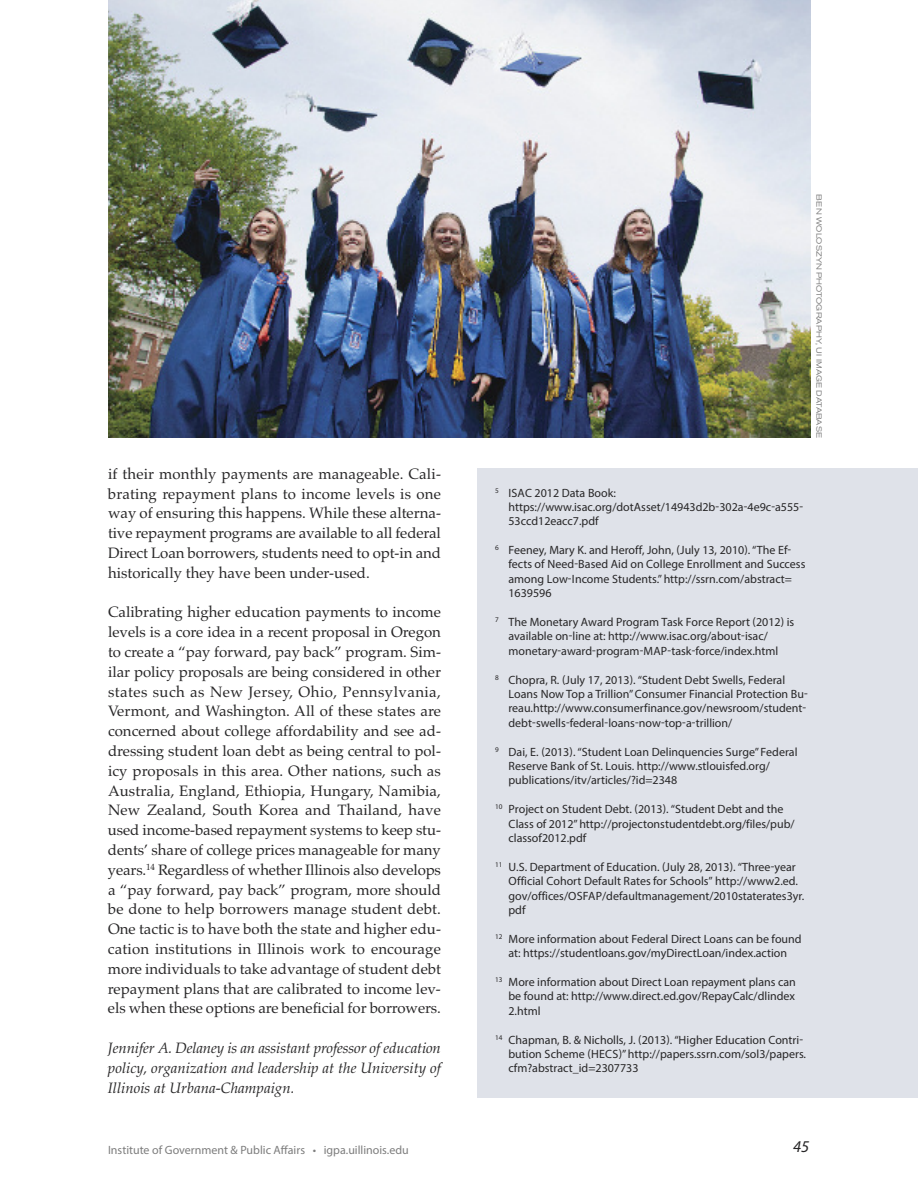
<style>
.page{position:relative;width:918px;height:1188px;background:#fff}
.page>*{position:absolute;margin:0;border:0;box-sizing:border-box;transform-origin:0 0}
.t1{font:italic 16.5px "Myriad Pro";color:#272627}
.t2{font:15px/19.8px "Palatino";letter-spacing:-.005em;color:#272627;text-align:justify}
.t3{font:italic 15px/19.8px "Palatino";color:#272627;text-align:justify}
.t4{font:12px/14.4px "Myriad Pro";color:#272627}
.t5{font:12px "Myriad Pro";color:#7d7d7d}
.t6{font:expanded 7.5px "Akzidenz Grotesk Pro";color:#7d7d7d}
</style>
<div class="page">
<img style="left:108px;top:0;width:702px;height:438px">
<div style="left:477px;top:468px;width:441px;height:630px;background:#dfe2e9"></div>
<p class="t2" style="left:108px;top:464px;width:335px">if their monthly payments are manageable. Cali&shy;brating repayment plans to income levels is one way of ensuring this happens. While these alterna&shy;tive repayment programs are available to all federal Direct Loan borrowers, students need to opt-in and historically they have been under-used.</p>
<p class="t2" style="left:108px;top:602px;width:335px">Calibrating higher education payments to income levels is a core idea in a recent proposal in Oregon to create a “pay forward, pay back” program. Sim&shy;ilar policy proposals are being considered in other states such as New Jersey, Ohio, Pennsylvania, Vermont, and Washington. All of these states are concerned about college affordability and see ad&shy;dressing student loan debt as being central to pol&shy;icy proposals in this area. Other nations, such as Australia, England, Ethiopia, Hungary, Namibia, New Zealand, South Korea and Thailand, have used income-based repayment systems to keep stu&shy;dents’ share of college prices manageable for many years.<sup>14</sup> Regardless of whether Illinois also develops a “pay forward, pay back” program, more should be done to help borrowers manage student debt.<br>One tactic is to have both the state and higher edu&shy;cation institutions in Illinois work to encourage more individuals to take advantage of student debt repayment plans that are calibrated to income lev&shy;els when these options are beneficial for borrowers.</p>
<p class="t3" style="left:108px;top:1038px;width:335px">Jennifer A. Delaney is an assistant professor of education policy, organization and leadership at the University of Illinois at Urbana-Champaign.</p>
<p class="t6" style="left:822px;top:194px;width:245px;rotate:90deg">BEN WOLOSZYN PHOTOGRAPHY, UI IMAGE DATABASE</p>
<p class="t4" style="left:508px;top:486px;width:296px;text-indent:-13px"><sup>5</sup> ISAC 2012 Data Book: https://www.isac.org/dotAsset/14943d2b-302a-4e9c-a555-<br>53ccd12eacc7.pdf</p>
<p class="t4" style="left:508px;top:544px;width:298px;text-indent:-14px"><sup>6</sup> Feeney, Mary K. and Heroff, John, (July 13, 2010). “The Ef&shy;fects of Need-Based Aid on College Enrollment and Success among Low-Income Students.”http://ssrn.com/abstract= 1639596</p>
<p class="t4" style="left:509px;top:616px;width:287px;text-indent:-14px"><sup>7</sup> The Monetary Award Program Task Force Report (2012) is available on-line at: http://www.isac.org/about-isac/ monetary-award-program-MAP-task-force/index.html</p>
<p class="t4" style="left:508px;top:673px;width:301px;text-indent:-13px"><sup>8</sup> Chopra, R. (July 17, 2013). “Student Debt Swells, Federal Loans Now Top a Trillion”Consumer Financial Protection Bu&shy;reau.http://www.consumerfinance.gov/newsroom/student&shy;debt-swells-federal-loans-now-top-a-trillion/</p>
<p class="t4" style="left:508px;top:745px;width:291px;text-indent:-13px"><sup>9</sup> Dai, E. (2013). “Student Loan Delinquencies Surge” Federal<br>Reserve Bank of St. Louis. http://www.stlouisfed.org/ publications/itv/articles/?id=2348</p>
<p class="t4" style="left:508px;top:803px;width:288px;text-indent:-13px"><sup>10</sup> Project on Student Debt. (2013). “Student Debt and the<br>Class of 2012”http://projectonstudentdebt.org/files/pub/ classof2012.pdf</p>
<p class="t4" style="left:508px;top:861px;width:297px;text-indent:-13px"><sup>11</sup> U.S. Department of Education. (July 28, 2013). “Three-year Official Cohort Default Rates for Schools” http://www2.ed. gov/offices/OSFAP/defaultmanagement/2010staterates3yr. pdf</p>
<p class="t4" style="left:495px;top:933px;width:308px;text-align:center"><sup>12</sup> More information about Federal Direct Loans can be found at: https://studentloans.gov/myDirectLoan/index.action</p>
<p class="t4" style="left:509px;top:976px;width:289px;text-align:justify;text-indent:-14px"><sup>13</sup> More information about Direct Loan repayment plans can be found at: http://www.direct.ed.gov/RepayCalc/dlindex 2.html</p>
<p class="t4" style="left:508px;top:1033px;width:299px;text-indent:-13px"><sup>14</sup> Chapman, B. &amp; Nicholls, J. (2013). “Higher Education Contri&shy;bution Scheme (HECS)”http://papers.ssrn.com/sol3/papers. cfm?abstract_id=2307733</p>
<p class="t5" style="left:108px;top:1145px;width:302px">Institute of Government &amp; Public Affairs • igpa.uillinois.edu</p>
<h1 class="t1" style="left:793px;top:1140px;width:17px">45</h1>
</div>
